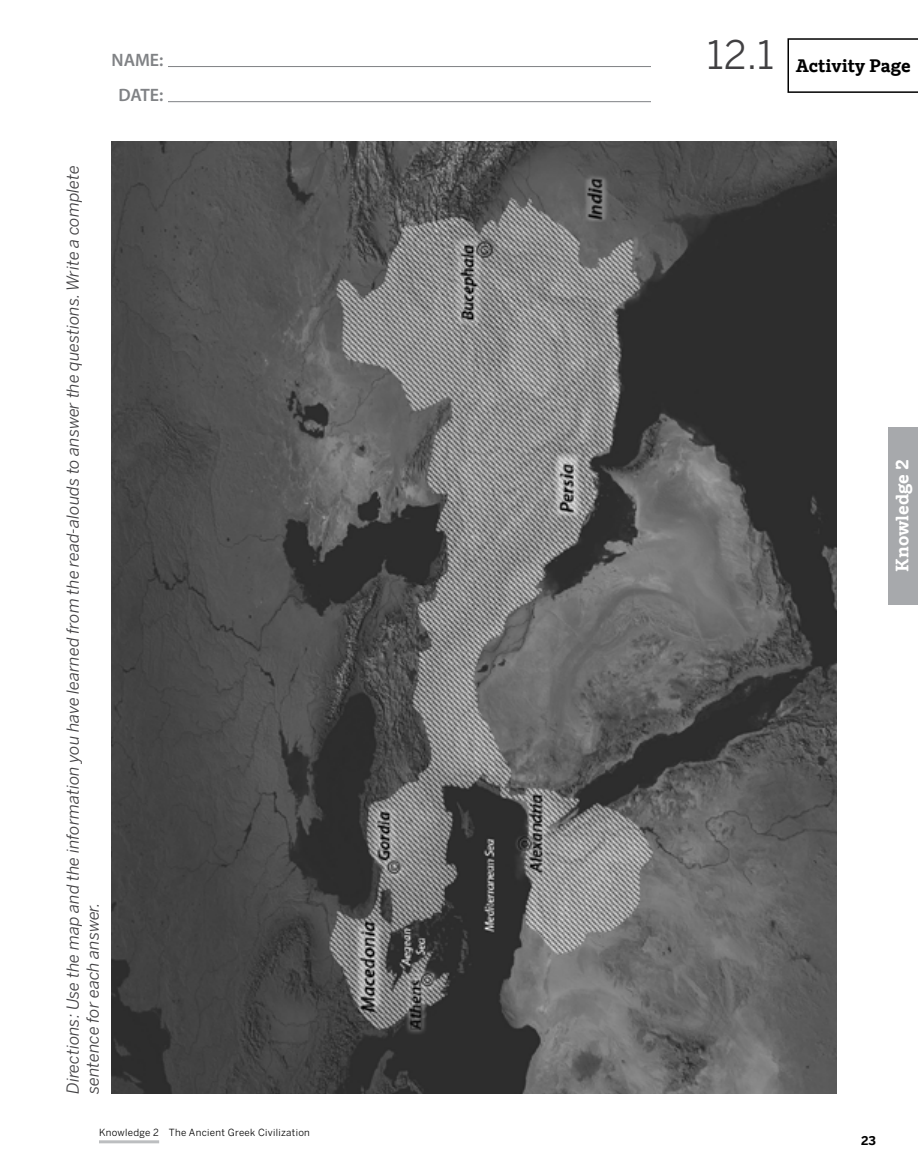
<style>
.page{position:relative;width:918px;height:1175px;background:#fff}
.page>*{position:absolute;margin:0;border:0;box-sizing:border-box;transform-origin:0 0}
.t1{font:39px "Benton Sans";color:#414042}
.t2{font:700 18px "Amplify";color:#000}
.t3{font:600 18px "Myriad Pro";color:#808285}
.t4{font:700 18px "Amplify";color:#fff}
.t5{font:italic 16.5px/19.8px "Benton Sans";color:#414042}
.t6{font:700 12px "Benton Sans";color:#000}
.t7{font:9.75px "Benton Sans";letter-spacing:.03em;color:#000}
</style>
<div class="page">
<svg style="left:788px;top:38px;width:130px;height:55px"></svg>
<hr style="left:168px;top:66px;width:483px;height:1px;background:#808285">
<hr style="left:168px;top:101px;width:483px;height:1px;background:#808285">
<div style="left:888px;top:428px;width:30px;height:177px;background:#a7a9ac"></div>
<hr style="left:99px;top:1140px;width:60px;height:3px;background:#bcbec0">
<img style="left:111px;top:142px;width:726px;height:952px">
<h1 class="t1" style="left:707px;top:32px;width:69px">12.1</h1>
<p class="t3" style="left:112px;top:49px;width:53px">NAME:</p>
<p class="t2" style="left:796px;top:54px;width:117px">Activity Page</p>
<p class="t3" style="left:119px;top:84px;width:46px">DATE:</p>
<p class="t5" style="left:63px;top:1094px;width:930px;rotate:-90deg">Directions: Use the map and the information you have learned from the read-alouds to answer the questions. Write a complete sentence for each answer.</p>
<p class="t4" style="left:890px;top:571px;width:114px;rotate:-90deg">Knowledge 2</p>
<p class="t7" style="left:99px;top:1126px;width:212px">Knowledge 2 The Ancient Greek Civilization</p>
<p class="t6" style="left:861px;top:1133px;width:16px">23</p>
</div>
